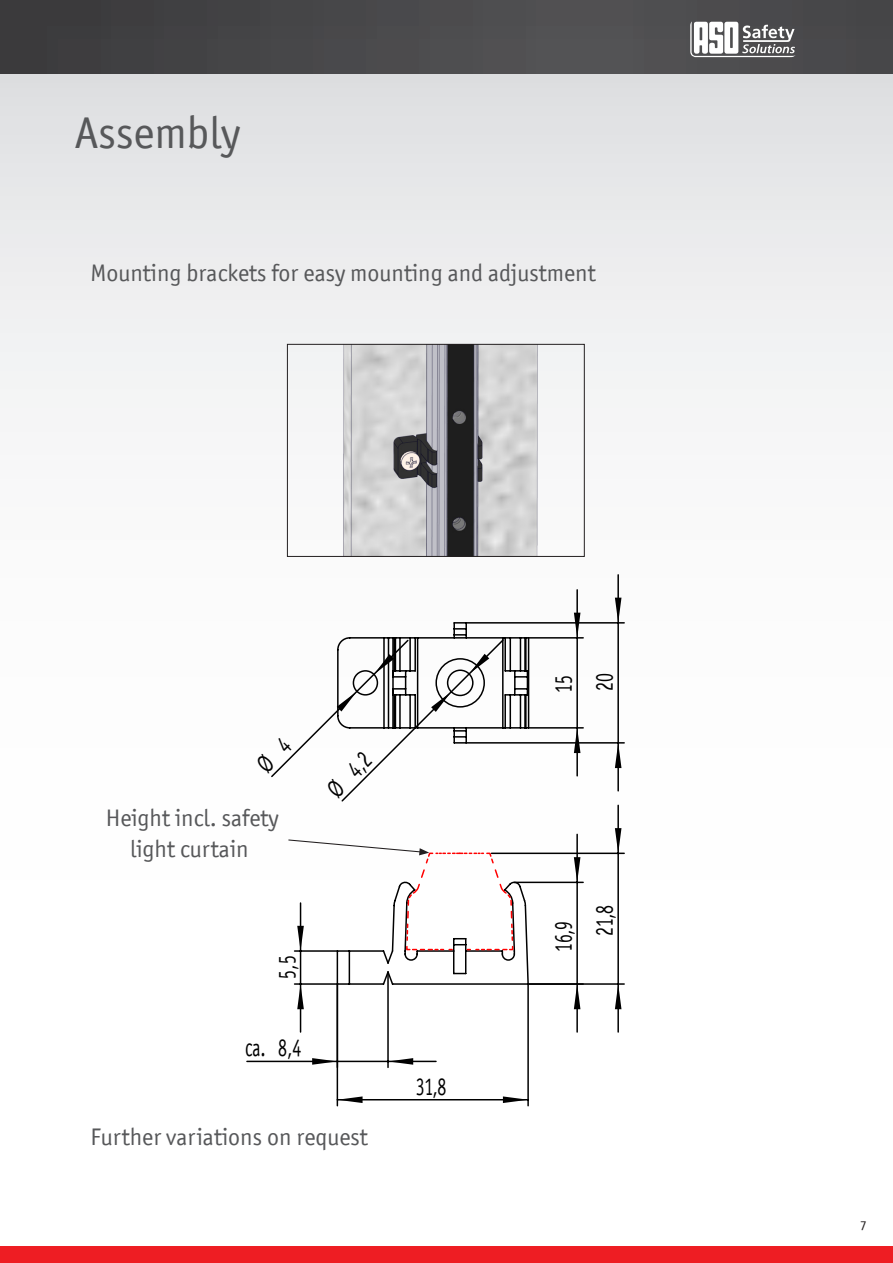
<style>
.page{position:relative;width:893px;height:1263px;background:#fff}
.page>*{position:absolute;margin:0;border:0;box-sizing:border-box;transform-origin:0 0}
.t1{font:45px "Officina San ITC";color:#57585a}
.t2{font:25.35px/41px "Officina San ITC";color:#000;scale:.7 1}
.t3{font:24px/31.7px "Officina San ITC";color:#57585a;text-align:center}
.t4{font:13.5px "Officina San ITC";color:#231f20}
</style>
<div class="page">
<div style="left:0;top:74px;width:893px;height:1189px;background:linear-gradient(to bottom,#e9eaeb,#fff)"></div>
<div style="left:0;top:1246px;width:893px;height:17px;background:#ee1d23"></div>
<div style="left:0;top:0;width:893px;height:74px;background:linear-gradient(to right,#403f41,#515153)"></div>
<svg style="left:690px;top:21px;width:105px;height:36px"></svg>
<img style="left:289px;top:346px;width:294px;height:209px">
<div style="left:287px;top:344px;width:298px;height:213px;border:1px solid #231f20"></div>
<svg style="left:615px;top:828px;width:6px;height:24px"></svg>
<svg style="left:615px;top:985px;width:6px;height:24px"></svg>
<hr style="left:491px;top:852px;width:133px;height:2px;background:#000">
<hr style="left:528px;top:983px;width:96px;height:2px;background:#000">
<hr style="left:617px;top:805px;width:2px;height:48px;background:#000">
<hr style="left:617px;top:853px;width:2px;height:131px;background:#000">
<hr style="left:617px;top:984px;width:2px;height:48px;background:#000">
<svg style="left:287px;top:839px;width:243px;height:170px"></svg>
<hr style="left:295px;top:950px;width:42px;height:2px;background:#000">
<hr style="left:295px;top:983px;width:42px;height:2px;background:#000">
<hr style="left:300px;top:903px;width:1px;height:48px;background:#000">
<hr style="left:300px;top:951px;width:1px;height:33px;background:#000">
<hr style="left:300px;top:984px;width:1px;height:48px;background:#000">
<svg style="left:389px;top:1058px;width:24px;height:7px"></svg>
<svg style="left:312px;top:1058px;width:25px;height:7px"></svg>
<hr style="left:387px;top:972px;width:2px;height:95px;background:#000">
<hr style="left:388px;top:1061px;width:48px;height:1px;background:#000">
<hr style="left:337px;top:1061px;width:51px;height:1px;background:#000">
<hr style="left:247px;top:1061px;width:90px;height:1px;background:#000">
<svg style="left:338px;top:1096px;width:25px;height:7px"></svg>
<svg style="left:503px;top:1096px;width:24px;height:7px"></svg>
<hr style="left:337px;top:984px;width:1px;height:122px;background:#000">
<hr style="left:527px;top:984px;width:2px;height:122px;background:#000">
<hr style="left:337px;top:1099px;width:191px;height:1px;background:#000">
<svg style="left:574px;top:985px;width:6px;height:24px"></svg>
<svg style="left:574px;top:857px;width:6px;height:25px"></svg>
<hr style="left:528px;top:983px;width:55px;height:2px;background:#000">
<hr style="left:514px;top:882px;width:69px;height:1px;background:#000">
<hr style="left:576px;top:984px;width:2px;height:48px;background:#000">
<hr style="left:576px;top:882px;width:2px;height:102px;background:#000">
<hr style="left:576px;top:834px;width:2px;height:48px;background:#000">
<svg style="left:615px;top:598px;width:6px;height:24px"></svg>
<svg style="left:615px;top:744px;width:6px;height:24px"></svg>
<hr style="left:466px;top:622px;width:158px;height:2px;background:#000">
<hr style="left:466px;top:742px;width:158px;height:2px;background:#000">
<hr style="left:617px;top:575px;width:2px;height:48px;background:#000">
<hr style="left:617px;top:623px;width:2px;height:120px;background:#000">
<hr style="left:617px;top:743px;width:2px;height:48px;background:#000">
<svg style="left:574px;top:613px;width:6px;height:24px"></svg>
<svg style="left:574px;top:729px;width:6px;height:24px"></svg>
<hr style="left:529px;top:637px;width:54px;height:2px;background:#000">
<hr style="left:529px;top:727px;width:54px;height:2px;background:#000">
<hr style="left:576px;top:590px;width:2px;height:48px;background:#000">
<hr style="left:576px;top:638px;width:2px;height:90px;background:#000">
<hr style="left:576px;top:728px;width:2px;height:48px;background:#000">
<svg style="left:255px;top:621px;width:275px;height:182px"></svg>
<p class="t1" style="left:74px;top:107px;width:167px">Assembly</p>
<p class="t3" style="left:90px;top:257px;width:507px">Mounting brackets for easy mounting and adjustment</p>
<p class="t3" style="left:106px;top:801px;width:174px">Height incl. safety light curtain</p>
<p class="t2" style="left:266px;top:978px;width:34px;rotate:-90deg">5,5</p>
<p class="t2" style="left:245px;top:1027px;width:82px">ca. 8,4</p>
<p class="t3" style="left:90px;top:1121px;width:279px">Further variations on request</p>
<p class="t2" style="left:416px;top:1065px;width:46px">31,8</p>
<p class="t2" style="left:543px;top:693px;width:29px;rotate:-90deg">15<br>20</p>
<p class="t2" style="left:543px;top:952px;width:46px;rotate:-90deg">16,9</p>
<p class="t2" style="left:584px;top:936px;width:46px;rotate:-90deg">21,8</p>
<p class="t4" style="left:860px;top:1218px;width:8px">7</p>
</div>
